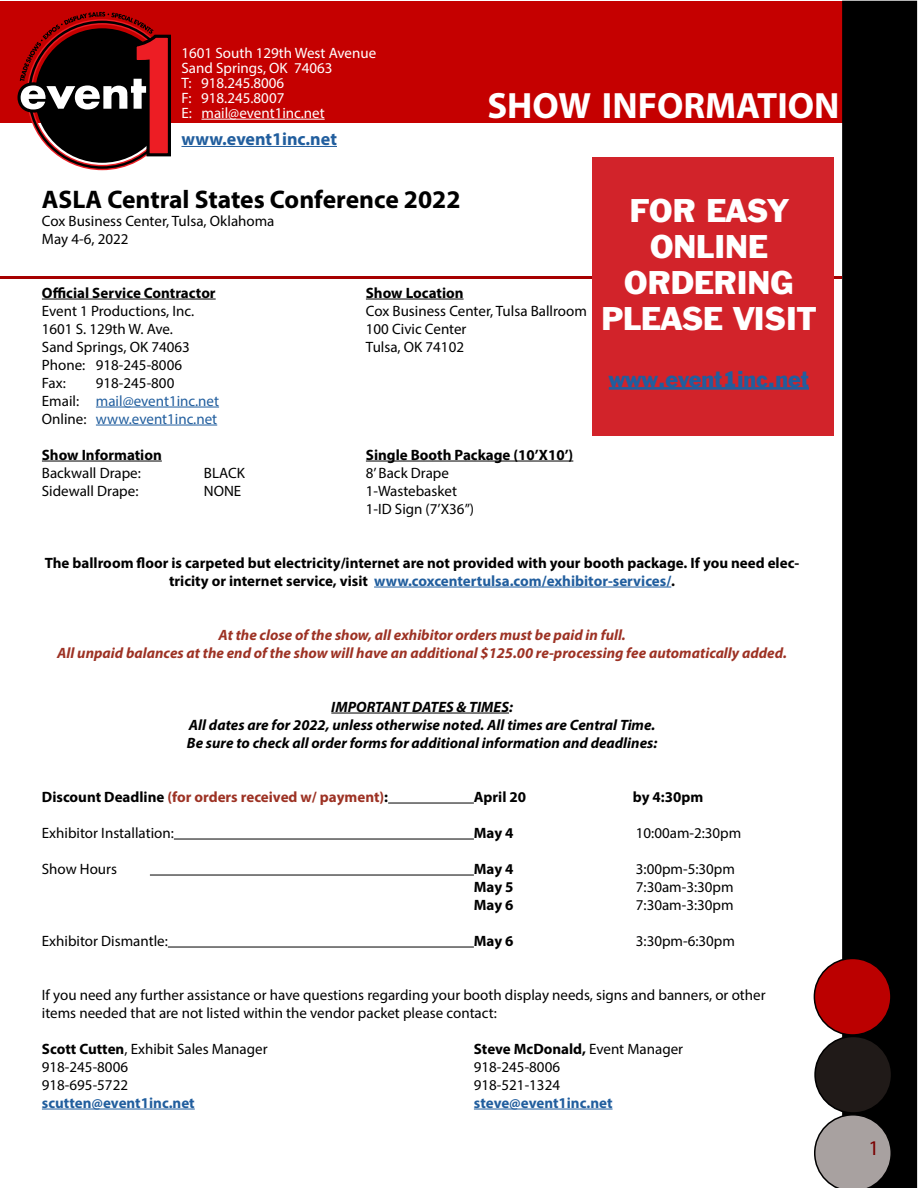
<style>
.page{position:relative;width:918px;height:1188px;background:#fff}
.page>*{position:absolute;margin:0;border:0;box-sizing:border-box;transform-origin:0 0}
.t1{font:700 36.75px "Myriad Pro";color:#fff}
.t2{font:30px/36px "Franklin Gothic";color:#fff;text-align:center}
.t3{font:700 25.5px "Myriad Pro";color:#000}
.t4{font:21px "Franklin Gothic";color:#215e9e}
.t5{font:21px "Myriad Pro";color:#7a0000}
.t6{font:700 18px "Myriad Pro";color:#215e9e}
.t7{font:15px/18px "Myriad Pro";color:#000}
.t8{font:700 15px/18px "Myriad Pro";color:#000;text-align:center}
.t9{font:italic 700 15px/18px "Myriad Pro";color:#9d3224;text-align:center}
.t10{font:italic 700 15px/18px "Myriad Pro";color:#000;text-align:center}
.t11{font:15px/15px "Myriad Pro";color:#fff}
.t12{font:15px/18px "Myriad Pro";color:#215e9e}
.t13{font:700 15px "Myriad Pro";color:#9d3224}
.t14{font:700 15px "Myriad Pro";color:#215e9e}
.s1{color:#000}
.s2{color:#215e9e}
.s3{font-weight:700}
.s4{font-weight:400}
</style>
<div class="page">
<div style="left:0;top:1px;width:882px;height:122px;background:#c50000"></div>
<div style="left:843px;top:1px;width:73px;height:1187px;background:#000"></div>
<div style="left:842px;top:1px;width:75px;height:1187px;border:2px solid #000"></div>
<hr style="left:202px;top:119px;width:123px;height:1px;background:#fff">
<hr style="left:181px;top:146px;width:156px;height:1px;background:#215e9e">
<hr style="left:0;top:276px;width:841px;height:3px;background:#a60000">
<div style="left:814px;top:958px;width:77px;height:77px;background:#b00;border-radius:50%"></div>
<div style="left:814px;top:958px;width:78px;height:78px;border:2px solid #000;border-radius:50%"></div>
<div style="left:815px;top:1036px;width:77px;height:77px;background:#201a18;border-radius:50%"></div>
<div style="left:814px;top:1036px;width:78px;height:78px;border:2px solid #000;border-radius:50%"></div>
<svg style="left:814px;top:1114px;width:78px;height:74px"></svg>
<hr style="left:42px;top:299px;width:174px;height:1px;background:#000">
<hr style="left:366px;top:299px;width:98px;height:1px;background:#000">
<hr style="left:96px;top:407px;width:123px;height:1px;background:#215e9e">
<hr style="left:96px;top:425px;width:121px;height:1px;background:#215e9e">
<hr style="left:42px;top:461px;width:120px;height:1px;background:#000">
<hr style="left:366px;top:461px;width:207px;height:1px;background:#000">
<hr style="left:374px;top:587px;width:297px;height:1px;background:#215e9e">
<hr style="left:331px;top:713px;width:178px;height:1px;background:#000">
<hr style="left:388px;top:803px;width:86px;height:1px;background:#000">
<hr style="left:174px;top:839px;width:300px;height:1px;background:#000">
<hr style="left:150px;top:875px;width:324px;height:1px;background:#000">
<hr style="left:168px;top:947px;width:306px;height:1px;background:#000">
<hr style="left:42px;top:1109px;width:153px;height:1px;background:#215e9e">
<hr style="left:474px;top:1109px;width:139px;height:1px;background:#215e9e">
<svg style="left:17px;top:12px;width:154px;height:158px"></svg>
<div style="left:592px;top:157px;width:241px;height:279px;background:#d2232a"></div>
<hr style="left:609px;top:387px;width:200px;height:3px;background:#215e9e">
<p class="t11" style="left:181px;top:45px;width:196px">1601 South 129th West Avenue<br>Sand Springs, OK 74063<br>T: 918.245.8006<br>F: 918.245.8007<br>E: mail@event1inc.net</p>
<p class="t6" style="left:181px;top:127px;width:157px">www.event1inc.net</p>
<h1 class="t1" style="left:487px;top:82px;width:354px">SHOW INFORMATION</h1>
<h3 class="t3" style="left:42px;top:182px;width:420px">ASLA Central States Conference 2022</h3>
<p class="t7" style="left:42px;top:211px;width:234px">Cox Business Center, Tulsa, Oklahoma<br>May 4-6, 2022</p>
<p class="t8" style="left:42px;top:283px;width:175px">Official Service Contractor</p>
<p class="t8" style="left:366px;top:283px;width:99px">Show Location</p>
<p class="t7" style="left:42px;top:301px;width:154px">Event 1 Productions, Inc.</p>
<p class="t7" style="left:366px;top:301px;width:223px">Cox Business Center, Tulsa Ballroom</p>
<p class="t7" style="left:42px;top:319px;width:133px">1601 S. 129th W. Ave.</p>
<p class="t7" style="left:366px;top:319px;width:102px">100 Civic Center</p>
<p class="t7" style="left:42px;top:337px;width:149px">Sand Springs, OK 74063</p>
<p class="t7" style="left:366px;top:337px;width:100px">Tulsa, OK 74102</p>
<p class="t7" style="left:42px;top:355px;width:142px">Phone: 918-245-8006<br>Fax:</p>
<p class="t12" style="left:42px;top:373px;width:179px;text-indent:54px"><span class="s1">918-245-800<br>Email:</span> mail@event1inc.net<br><span class="s1">Online:</span> www.event1inc.net</p>
<p class="t8" style="left:42px;top:445px;width:121px">Show Information</p>
<p class="t8" style="left:366px;top:445px;width:209px">Single Booth Package (10’X10’)</p>
<p class="t7" style="left:42px;top:463px;width:100px">Backwall Drape:</p>
<p class="t7" style="left:204px;top:463px;width:42px">BLACK</p>
<p class="t7" style="left:366px;top:463px;width:85px">8’ Back Drape</p>
<p class="t7" style="left:42px;top:481px;width:98px">Sidewall Drape:</p>
<p class="t7" style="left:204px;top:481px;width:39px">NONE</p>
<p class="t7" style="left:366px;top:481px;width:110px">1-Wastebasket<br>1-ID Sign (7’X36”)</p>
<h2 class="t2" style="left:601px;top:193px;width:217px">FOR EASY<br>ONLINE<br>ORDERING<br>PLEASE VISIT</h2>
<h3 class="t4" style="left:609px;top:366px;width:202px">www.event1inc.net</h3>
<p class="t8" style="left:45px;top:553px;width:756px">The ballroom floor is carpeted but electricity/internet are not provided with your booth package. If you need elec&shy;tricity or internet service, visit <span class="s2">www.coxcentertulsa.com/exhibitor-services/</span>.</p>
<p class="t9" style="left:57px;top:625px;width:731px">At the close of the show, all exhibitor orders must be paid in full.<br>All unpaid balances at the end of the show will have an additional $125.00 re-processing fee automatically added.</p>
<p class="t10" style="left:187px;top:697px;width:472px">IMPORTANT DATES &amp; TIMES:<br>All dates are for 2022, unless otherwise noted. All times are Central Time.<br>Be sure to check all order forms for additional information and deadlines:</p>
<p class="t13" style="left:42px;top:787px;width:348px"><span class="s1">Discount Deadline</span> (for orders received w/ payment)<span class="s1">:</span></p>
<p class="t8" style="left:474px;top:787px;width:54px">April 20</p>
<p class="t8" style="left:633px;top:787px;width:72px">by 4:30pm</p>
<p class="t7" style="left:42px;top:823px;width:133px">Exhibitor Installation:</p>
<p class="t8" style="left:474px;top:823px;width:41px">May 4</p>
<p class="t7" style="left:636px;top:823px;width:107px">10:00am-2:30pm</p>
<p class="t7" style="left:42px;top:859px;width:77px">Show Hours</p>
<p class="t8" style="left:474px;top:859px;width:41px">May 4</p>
<p class="t7" style="left:636px;top:859px;width:101px">3:00pm-5:30pm</p>
<p class="t8" style="left:474px;top:877px;width:41px">May 5</p>
<p class="t7" style="left:636px;top:877px;width:99px">7:30am-3:30pm</p>
<p class="t8" style="left:474px;top:895px;width:41px">May 6</p>
<p class="t7" style="left:636px;top:895px;width:99px">7:30am-3:30pm</p>
<p class="t7" style="left:42px;top:931px;width:127px">Exhibitor Dismantle:</p>
<p class="t8" style="left:474px;top:931px;width:41px">May 6</p>
<p class="t7" style="left:636px;top:931px;width:101px">3:30pm-6:30pm</p>
<p class="t7" style="left:42px;top:985px;width:725px">If you need any further assistance or have questions regarding your booth display needs, signs and banners, or other items needed that are not listed within the vendor packet please contact:</p>
<p class="t7" style="left:42px;top:1039px;width:227px"><span class="s3">Scott Cutten</span>, Exhibit Sales Manager</p>
<p class="t8" style="left:474px;top:1039px;width:211px">Steve McDonald, <span class="s4">Event Manager</span></p>
<p class="t7" style="left:42px;top:1057px;width:88px">918-245-8006</p>
<p class="t7" style="left:474px;top:1057px;width:88px">918-245-8006</p>
<p class="t7" style="left:42px;top:1075px;width:88px">918-695-5722</p>
<p class="t7" style="left:474px;top:1075px;width:88px">918-521-1324</p>
<p class="t14" style="left:42px;top:1093px;width:154px">scutten@event1inc.net</p>
<p class="t14" style="left:474px;top:1093px;width:140px">steve@event1inc.net</p>
<h3 class="t5" style="left:869px;top:1135px;width:12px">1</h3>
<h3 class="t5" style="left:868px;top:1139px;width:12px">1</h3>
</div>
